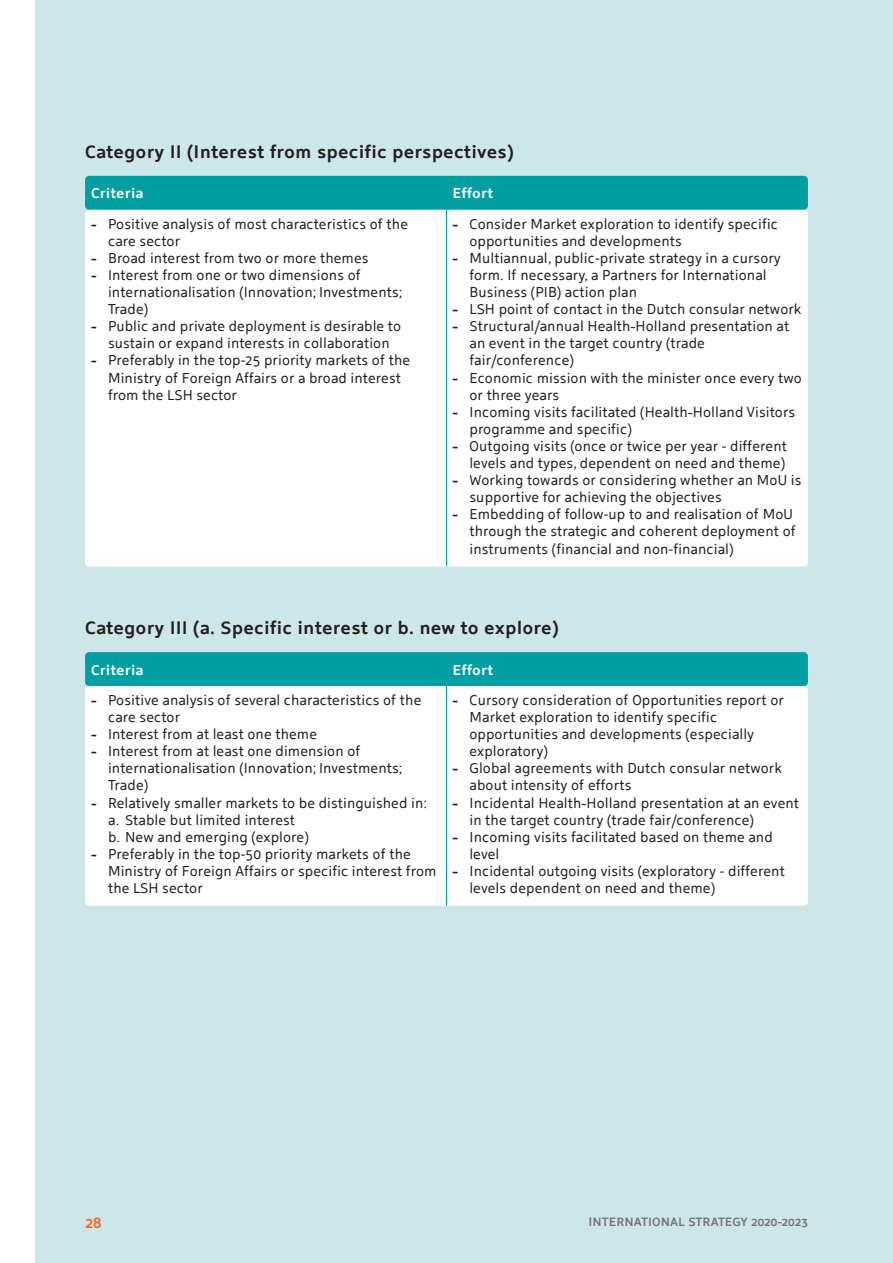
<style>
.page{position:relative;width:893px;height:1263px;background:#cde6e8}
.page>*{position:absolute;margin:0;border:0;box-sizing:border-box;transform-origin:0 0}
.brood{font:700 18px "Holland Sans";color:#231f20}
.t1{font:700 15px "Holland Sans";color:#f36e21}
.brood-2{font:14.25px/17.1px "Holland Sans";color:#231f20}
.brood-3{font:700 14.25px "Holland Sans";color:#fff}
.t2{font:700 12px "Holland Sans";color:#757679}
.s1{font-weight:700}
</style>
<div class="page">
<div style="left:0;top:0;width:34px;height:1263px;background:#fff"></div>
<div style="left:85px;top:176px;width:723px;height:34px;background:#009ea2;border-radius:4px"></div>
<div style="left:85px;top:652px;width:723px;height:34px;background:#009ea2;border-radius:4px"></div>
<div style="left:85px;top:210px;width:723px;height:357px;background:#fff;border-radius:4px"></div>
<div style="left:85px;top:686px;width:723px;height:220px;background:#fff;border-radius:4px"></div>
<hr style="left:446px;top:208px;width:1px;height:358px;background:#009ea2">
<hr style="left:446px;top:685px;width:1px;height:221px;background:#009ea2">
<p class="brood" style="left:85px;top:137px;width:430px">Category II (Interest from specific perspectives)</p>
<p class="brood-3" style="left:91px;top:182px;width:54px">Criteria</p>
<p class="brood-3" style="left:452px;top:182px;width:42px">Effort</p>
<p class="brood-2" style="left:108px;top:214px;width:302px;text-indent:-17px"><span class="s1">~</span> Positive analysis of most characteristics of the care sector</p>
<p class="brood-2" style="left:91px;top:248px;width:279px"><span class="s1">~</span> Broad interest from two or more themes</p>
<p class="brood-2" style="left:108px;top:265px;width:296px;text-indent:-17px"><span class="s1">~</span> Interest from one or two dimensions of internationalisation (Innovation; Investments;<br>Trade)</p>
<p class="brood-2" style="left:91px;top:316px;width:312px;text-align:center"><span class="s1">~</span> Public and private deployment is desirable to sustain or expand interests in collaboration</p>
<p class="brood-2" style="left:108px;top:351px;width:304px;text-indent:-17px"><span class="s1">~</span> Preferably in the top-25 priority markets of the<br>Ministry of Foreign Affairs or a broad interest from the LSH sector</p>
<p class="brood-2" style="left:469px;top:214px;width:310px;text-indent:-17px"><span class="s1">~</span> Consider Market exploration to identify specific opportunities and developments</p>
<p class="brood-2" style="left:469px;top:248px;width:313px;text-indent:-17px"><span class="s1">~</span> Multiannual, public-private strategy in a cursory form. If necessary, a Partners for International<br>Business (PIB) action plan</p>
<p class="brood-2" style="left:452px;top:299px;width:351px"><span class="s1">~</span> LSH point of contact in the Dutch consular network</p>
<p class="brood-2" style="left:469px;top:316px;width:321px;text-indent:-17px"><span class="s1">~</span> Structural/annual Health~Holland presentation at an event in the target country (trade fair/conference)</p>
<p class="brood-2" style="left:469px;top:368px;width:334px;text-indent:-17px"><span class="s1">~</span> Economic mission with the minister once every two or three years</p>
<p class="brood-2" style="left:469px;top:402px;width:327px;text-indent:-17px"><span class="s1">~</span> Incoming visits facilitated (Health~Holland Visitors programme and specific)</p>
<p class="brood-2" style="left:452px;top:436px;width:336px;text-align:right"><span class="s1">~</span> Outgoing visits (once or twice per year - different levels and types, dependent on need and theme)</p>
<p class="brood-2" style="left:469px;top:470px;width:334px;text-indent:-17px"><span class="s1">~</span> Working towards or considering whether an MoU is supportive for achieving the objectives</p>
<p class="brood-2" style="left:469px;top:504px;width:328px;text-indent:-17px"><span class="s1">~</span> Embedding of follow-up to and realisation of MoU through the strategic and coherent deployment of instruments (financial and non-financial)</p>
<p class="brood" style="left:85px;top:613px;width:475px">Category III (a. Specific interest or b. new to explore)</p>
<p class="brood-3" style="left:91px;top:658px;width:54px">Criteria</p>
<p class="brood-3" style="left:452px;top:658px;width:42px">Effort</p>
<p class="brood-2" style="left:108px;top:690px;width:315px;text-indent:-17px"><span class="s1">~</span> Positive analysis of several characteristics of the care sector</p>
<p class="brood-2" style="left:91px;top:724px;width:228px"><span class="s1">~</span> Interest from at least one theme</p>
<p class="brood-2" style="left:108px;top:741px;width:296px;text-indent:-17px"><span class="s1">~</span> Interest from at least one dimension of internationalisation (Innovation; Investments;<br>Trade)</p>
<p class="brood-2" style="left:108px;top:793px;width:321px;text-indent:-17px"><span class="s1">~</span> Relatively smaller markets to be distinguished in: a. Stable but limited interest<br>b. New and emerging (explore)</p>
<p class="brood-2" style="left:108px;top:844px;width:330px;text-indent:-17px"><span class="s1">~</span> Preferably in the top-50 priority markets of the<br>Ministry of Foreign Affairs or specific interest from the LSH sector</p>
<p class="brood-2" style="left:469px;top:690px;width:316px;text-indent:-17px"><span class="s1">~</span> Cursory consideration of Opportunities report or Market exploration to identify specific opportunities and developments (especially exploratory)</p>
<p class="brood-2" style="left:469px;top:758px;width:314px;text-indent:-17px"><span class="s1">~</span> Global agreements with Dutch consular network about intensity of efforts</p>
<p class="brood-2" style="left:469px;top:793px;width:331px;text-indent:-17px"><span class="s1">~</span> Incidental Health~Holland presentation at an event in the target country (trade fair/conference)</p>
<p class="brood-2" style="left:469px;top:827px;width:305px;text-indent:-17px"><span class="s1">~</span> Incoming visits facilitated based on theme and level</p>
<p class="brood-2" style="left:469px;top:861px;width:317px;text-indent:-17px"><span class="s1">~</span> Incidental outgoing visits (exploratory - different levels dependent on need and theme)</p>
<p class="t1" style="left:85px;top:1210px;width:18px">28</p>
<p class="t2" style="left:588px;top:1212px;width:221px">INTERNATIONAL STRATEGY 2020-2023</p>
</div>
